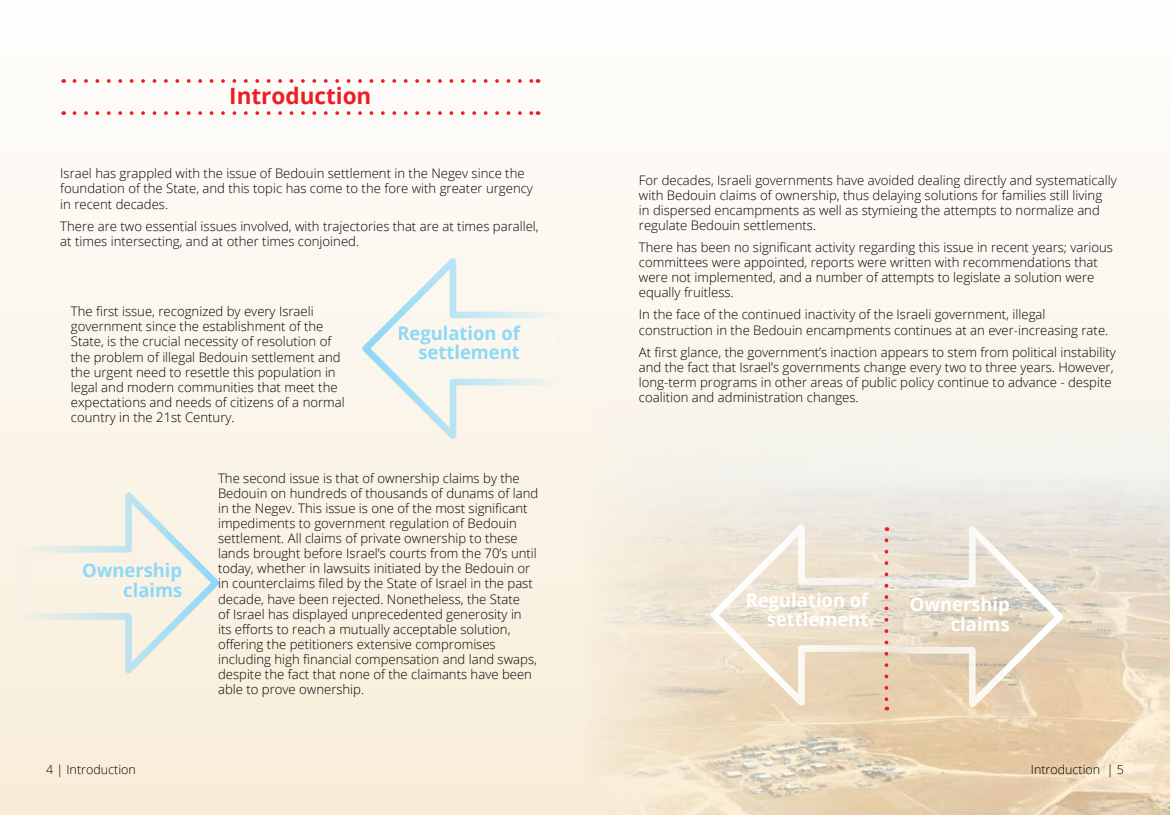
<style>
.page{position:relative;width:1170px;height:815px;background:#fff}
.page>*{position:absolute;margin:0;border:0;box-sizing:border-box;transform-origin:0 0}
.t1{font:700 22.5px "Open Sans";color:#ed1d24}
.t2{font:700 18.75px/19.2px "Open Sans";color:#8ed8f8;text-align:right}
.t3{font:700 18.75px/19.2px "Open Sans";color:#fff;text-align:right}
.t4{font:300 13.12px/15.1px "Open Sans";color:#000}
.t5{font:300 12.5px "Open Sans";color:#000}
</style>
<div class="page">
<div style="left:0;top:0;width:1169px;height:815px;background:linear-gradient(to bottom,#fefefd,#f8edd8)"></div>
<img style="left:585px;top:397px;width:584px;height:418px">
<svg style="left:362px;top:258px;width:201px;height:181px"></svg>
<svg style="left:18px;top:492px;width:201px;height:181px;background:#f3f0e3"></svg>
<svg style="left:74px;top:79px;width:464px;height:4px"></svg>
<svg style="left:74px;top:111px;width:464px;height:4px"></svg>
<svg style="left:710px;top:524px;width:353px;height:186px;background:#e9dcc8"></svg>
<h1 class="t1" style="left:229px;top:80px;width:144px">Introduction</h1>
<p class="t4" style="left:60px;top:166px;width:474px">Israel has grappled with the issue of Bedouin settlement in the Negev since the foundation of the State, and this topic has come to the fore with greater urgency in recent decades.</p>
<p class="t4" style="left:60px;top:218px;width:480px">There are two essential issues involved, with trajectories that are at times parallel, at times intersecting, and at other times conjoined.</p>
<p class="t4" style="left:71px;top:304px;width:275px">The first issue, recognized by every Israeli government since the establishment of the State, is the crucial necessity of resolution of the problem of illegal Bedouin settlement and the urgent need to resettle this population in legal and modern communities that meet the expectations and needs of citizens of a normal country in the 21st Century.</p>
<h2 class="t2" style="left:397px;top:323px;width:124px">Regulation of settlement</h2>
<h2 class="t2" style="left:82px;top:561px;width:102px">Ownership claims</h2>
<p class="t4" style="left:218px;top:470px;width:322px">The second issue is that of ownership claims by the Bedouin on hundreds of thousands of dunams of land in the Negev. This issue is one of the most significant impediments to government regulation of Bedouin settlement. All claims of private ownership to these lands brought before Israel’s courts from the 70’s until today, whether in lawsuits initiated by the Bedouin or in counterclaims filed by the State of Israel in the past decade, have been rejected. Nonetheless, the State<br>of Israel has displayed unprecedented generosity in its efforts to reach a mutually acceptable solution, offering the petitioners extensive compromises including high financial compensation and land swaps, despite the fact that none of the claimants have been able to prove ownership.</p>
<p class="t4" style="left:639px;top:172px;width:479px">For decades, Israeli governments have avoided dealing directly and systematically with Bedouin claims of ownership, thus delaying solutions for families still living<br>in dispersed encampments as well as stymieing the attempts to normalize and regulate Bedouin settlements.</p>
<p class="t4" style="left:639px;top:239px;width:475px">There has been no significant activity regarding this issue in recent years; various committees were appointed, reports were written with recommendations that were not implemented, and a number of attempts to legislate a solution were equally fruitless.</p>
<p class="t4" style="left:639px;top:307px;width:471px">In the face of the continued inactivity of the Israeli government, illegal construction in the Bedouin encampments continues at an ever-increasing rate.</p>
<p class="t4" style="left:639px;top:344px;width:478px">At first glance, the government’s inaction appears to stem from political instability and the fact that Israel’s governments change every two to three years. However, long-term programs in other areas of public policy continue to advance - despite coalition and administration changes.</p>
<h2 class="t3" style="left:745px;top:590px;width:124px">Regulation of settlement</h2>
<h2 class="t3" style="left:909px;top:594px;width:102px">Ownership claims</h2>
<p class="t5" style="left:46px;top:761px;width:91px">4 | Introduction</p>
<p class="t5" style="left:1030px;top:761px;width:95px">Introduction | 5</p>
</div>
